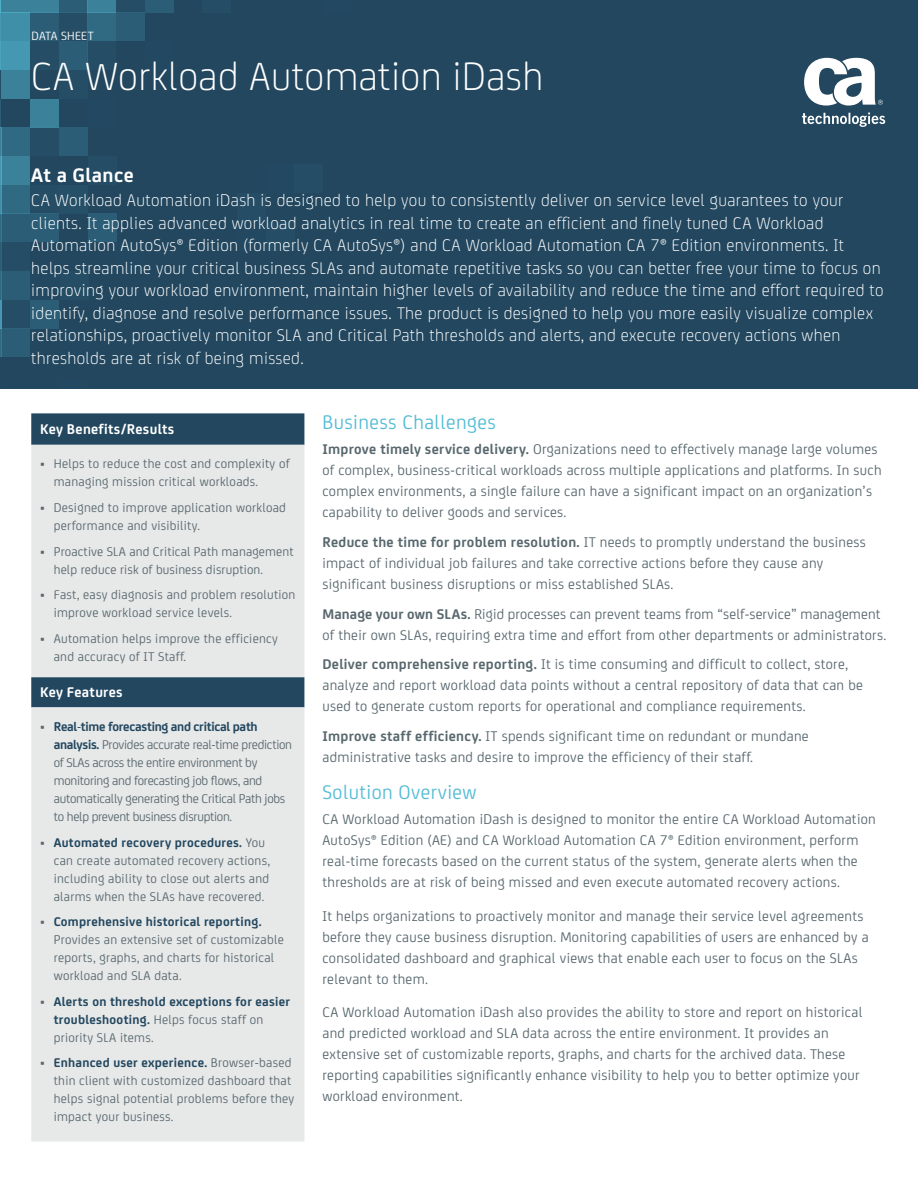
<style>
.page{position:relative;width:918px;height:1188px;background:#fff}
.page>*{position:absolute;margin:0;border:0;box-sizing:border-box;transform-origin:0 0}
.t1{font:300 42px "CA Sans";letter-spacing:.01em;color:#fff}
.t2{font:21px "CA Sans";letter-spacing:.02em;color:#54bcd5}
.t3{font:700 21px "CA Sans";letter-spacing:.02em;color:#fff}
.t4{font:300 18px/22.5px "CA Sans";letter-spacing:.02em;color:#fff}
.t5{font:15px/21px "CA Sans";letter-spacing:.02em;color:#58686e}
.t6{font:700 15px "CA Sans";letter-spacing:.02em;color:#fff}
.t7{font:13.5px/18px "CA Sans";letter-spacing:.02em;color:#58686e}
.t8{font:13.5px/18px "CA Sans";letter-spacing:-.02em;color:#58686e}
.t9{font:700 13.5px/18px "CA Sans";letter-spacing:.02em;color:#22475f}
.t10{font:12.75px "CA Sans";letter-spacing:.02em;color:#fff}
.s1{font-weight:700;color:#22475f}
.s2{font-weight:400;color:#58686e}
.s3{font-weight:700}
</style>
<div class="page">
<div style="left:0;top:0;width:918px;height:389px;background:#22475f"></div>
<hr style="left:0;top:127px;width:2px;height:29px;background:#54bcd5">
<hr style="left:0;top:156px;width:2px;height:29px;background:#54bcd5">
<hr style="left:0;top:185px;width:2px;height:29px;background:#54bcd5">
<hr style="left:0;top:214px;width:2px;height:28px;background:#54bcd5">
<hr style="left:0;top:242px;width:2px;height:29px;background:#54bcd5">
<hr style="left:0;top:271px;width:2px;height:29px;background:#54bcd5">
<hr style="left:0;top:300px;width:2px;height:29px;background:#54bcd5">
<hr style="left:0;top:329px;width:2px;height:28px;background:#54bcd5">
<div style="left:2px;top:127px;width:28px;height:29px;background:#306982"></div>
<div style="left:2px;top:156px;width:28px;height:29px;background:#3a8199"></div>
<div style="left:2px;top:185px;width:28px;height:29px;background:#306982"></div>
<div style="left:2px;top:214px;width:28px;height:28px;background:#2b5d76"></div>
<div style="left:2px;top:242px;width:28px;height:29px;background:#254e66"></div>
<div style="left:2px;top:271px;width:28px;height:29px;background:#2b5d76"></div>
<div style="left:2px;top:300px;width:28px;height:29px;background:#254e66"></div>
<div style="left:2px;top:329px;width:28px;height:28px;background:#2b5d76"></div>
<div style="left:30px;top:127px;width:29px;height:29px;background:#254e66"></div>
<div style="left:59px;top:127px;width:29px;height:29px;background:#2b5d76"></div>
<div style="left:88px;top:156px;width:29px;height:29px;background:#254e66"></div>
<div style="left:30px;top:185px;width:29px;height:29px;background:#254e66"></div>
<div style="left:59px;top:185px;width:29px;height:29px;background:#255068"></div>
<div style="left:30px;top:214px;width:29px;height:28px;background:#2b5d76"></div>
<div style="left:88px;top:214px;width:29px;height:28px;background:#2b5d76"></div>
<div style="left:30px;top:300px;width:29px;height:29px;background:#2b5d76"></div>
<div style="left:60px;top:271px;width:29px;height:29px;background:#254e66"></div>
<svg style="left:0;top:0;width:1px;height:127px"></svg>
<div style="left:1px;top:0;width:29px;height:12px;background:#3a8199"></div>
<div style="left:1px;top:12px;width:29px;height:29px;background:#408fa8"></div>
<div style="left:1px;top:41px;width:29px;height:29px;background:#4498b1"></div>
<div style="left:1px;top:70px;width:29px;height:29px;background:#3a8199"></div>
<div style="left:30px;top:99px;width:29px;height:28px;background:#3a8199"></div>
<div style="left:30px;top:0;width:29px;height:12px;background:#3a8199"></div>
<div style="left:30px;top:12px;width:29px;height:29px;background:#2b5d76"></div>
<div style="left:30px;top:41px;width:29px;height:29px;background:#254e66"></div>
<div style="left:59px;top:0;width:29px;height:12px;background:#2b5d76"></div>
<div style="left:59px;top:12px;width:29px;height:29px;background:#254e66"></div>
<div style="left:59px;top:41px;width:29px;height:29px;background:#2b5d76"></div>
<div style="left:59px;top:70px;width:29px;height:29px;background:#254e66"></div>
<div style="left:88px;top:0;width:28px;height:12px;background:#3a8199"></div>
<div style="left:88px;top:12px;width:28px;height:29px;background:#306982"></div>
<div style="left:88px;top:41px;width:28px;height:29px;background:#254e66"></div>
<div style="left:116px;top:0;width:29px;height:12px;background:#254e66"></div>
<div style="left:116px;top:12px;width:29px;height:29px;background:#2b5d76"></div>
<div style="left:145px;top:0;width:29px;height:12px;background:#2b5d76"></div>
<div style="left:203px;top:0;width:28px;height:12px;background:#254e66"></div>
<div style="left:237px;top:193px;width:29px;height:29px;background:#254e66"></div>
<div style="left:266px;top:222px;width:28px;height:29px;background:#254e66"></div>
<div style="left:294px;top:164px;width:29px;height:29px;background:#254e66"></div>
<svg style="left:802px;top:113px;width:83px;height:14px"></svg>
<svg style="left:804px;top:58px;width:79px;height:48px"></svg>
<div style="left:31px;top:413px;width:273px;height:32px;background:#22475f"></div>
<div style="left:31px;top:445px;width:273px;height:697px;background:#e7e8e8"></div>
<p class="t10" style="left:32px;top:27px;width:64px">DATA SHEET</p>
<h1 class="t1" style="left:31px;top:46px;width:514px">CA Workload Automation iDash</h1>
<h2 class="t3" style="left:31px;top:159px;width:104px">At a Glance</h2>
<p class="t4" style="left:31px;top:188px;width:854px">CA Workload Automation iDash is designed to help you to consistently deliver on service level guarantees to your clients. It applies advanced workload analytics in real time to create an efficient and finely tuned CA Workload Automation AutoSys® Edition (formerly CA AutoSys®) and CA Workload Automation CA 7® Edition environments. It helps streamline your critical business SLAs and automate repetitive tasks so you can better free your time to focus on improving your workload environment, maintain higher levels of availability and reduce the time and effort required to identify, diagnose and resolve performance issues. The product is designed to help you more easily visualize complex relationships, proactively monitor SLA and Critical Path thresholds and alerts, and execute recovery actions when thresholds are at risk of being missed.</p>
<p class="t6" style="left:40px;top:417px;width:136px">Key Benefits/Results</p>
<p class="t7" style="left:54px;top:454px;width:237px;text-indent:-14px">• Helps to reduce the cost and complexity of managing mission critical workloads.</p>
<p class="t7" style="left:54px;top:498px;width:234px;text-indent:-14px">• Designed to improve application workload performance and visibility.</p>
<p class="t7" style="left:54px;top:541px;width:241px;text-indent:-14px">• Proactive SLA and Critical Path management help reduce risk of business disruption.</p>
<p class="t7" style="left:54px;top:585px;width:243px;text-indent:-14px">• Fast, easy diagnosis and problem resolution improve workload service levels.</p>
<p class="t7" style="left:54px;top:628px;width:226px;text-indent:-14px">• Automation helps improve the efficiency and accuracy of IT Staff.</p>
<p class="t6" style="left:40px;top:681px;width:84px">Key Features</p>
<p class="t8" style="left:54px;top:717px;width:240px;text-indent:-14px">• <span class="s1">Real-time forecasting and critical path analysis.</span> Provides accurate real-time prediction of SLAs across the entire environment by monitoring and forecasting job flows, and automatically generating the Critical Path jobs to help prevent business disruption.</p>
<p class="t7" style="left:54px;top:832px;width:218px;text-indent:-14px">• <span class="s1">Automated recovery procedures.</span> You can create automated recovery actions, including ability to close out alerts and alarms when the SLAs have recovered.</p>
<p class="t7" style="left:54px;top:912px;width:232px;text-indent:-14px">• <span class="s1">Comprehensive historical reporting.<br></span>Provides an extensive set of customizable reports, graphs, and charts for historical workload and SLA data.</p>
<p class="t9" style="left:54px;top:991px;width:238px;text-indent:-14px"><span class="s2">•</span> Alerts on threshold exceptions for easier troubleshooting. <span class="s2">Helps focus staff on priority SLA items.</span></p>
<p class="t7" style="left:54px;top:1053px;width:242px;text-indent:-14px">• <span class="s1">Enhanced user experience.</span> Browser-based thin client with customized dashboard that helps signal potential problems before they impact your business.</p>
<h2 class="t2" style="left:322px;top:407px;width:175px">Business Challenges</h2>
<p class="t5" style="left:322px;top:438px;width:561px"><span class="s3">Improve timely service delivery.</span> Organizations need to effectively manage large volumes of complex, business-critical workloads across multiple applications and platforms. In such complex environments, a single failure can have a significant impact on an organization’s capability to deliver goods and services.</p>
<p class="t5" style="left:322px;top:531px;width:545px"><span class="s3">Reduce the time for problem resolution.</span> IT needs to promptly understand the business impact of individual job failures and take corrective actions before they cause any significant business disruptions or miss established SLAs.</p>
<p class="t5" style="left:322px;top:602px;width:565px"><span class="s3">Manage your own SLAs.</span> Rigid processes can prevent teams from “self-service” management of their own SLAs, requiring extra time and effort from other departments or administrators.</p>
<p class="t5" style="left:322px;top:653px;width:542px"><span class="s3">Deliver comprehensive reporting.</span> It is time consuming and difficult to collect, store, analyze and report workload data points without a central repository of data that can be used to generate custom reports for operational and compliance requirements.</p>
<p class="t5" style="left:322px;top:725px;width:488px"><span class="s3">Improve staff efficiency.</span> IT spends significant time on redundant or mundane administrative tasks and desire to improve the efficiency of their staff.</p>
<h2 class="t2" style="left:322px;top:777px;width:156px">Solution Overview</h2>
<p class="t5" style="left:322px;top:808px;width:555px">CA Workload Automation iDash is designed to monitor the entire CA Workload Automation AutoSys® Edition (AE) and CA Workload Automation CA 7® Edition environment, perform real-time forecasts based on the current status of the system, generate alerts when the thresholds are at risk of being missed and even execute automated recovery actions.</p>
<p class="t5" style="left:322px;top:904px;width:548px">It helps organizations to proactively monitor and manage their service level agreements before they cause business disruption. Monitoring capabilities of users are enhanced by a consolidated dashboard and graphical views that enable each user to focus on the SLAs relevant to them.</p>
<p class="t5" style="left:322px;top:1001px;width:542px">CA Workload Automation iDash also provides the ability to store and report on historical and predicted workload and SLA data across the entire environment. It provides an extensive set of customizable reports, graphs, and charts for the archived data. These reporting capabilities significantly enhance visibility to help you to better optimize your workload environment.</p>
</div>
